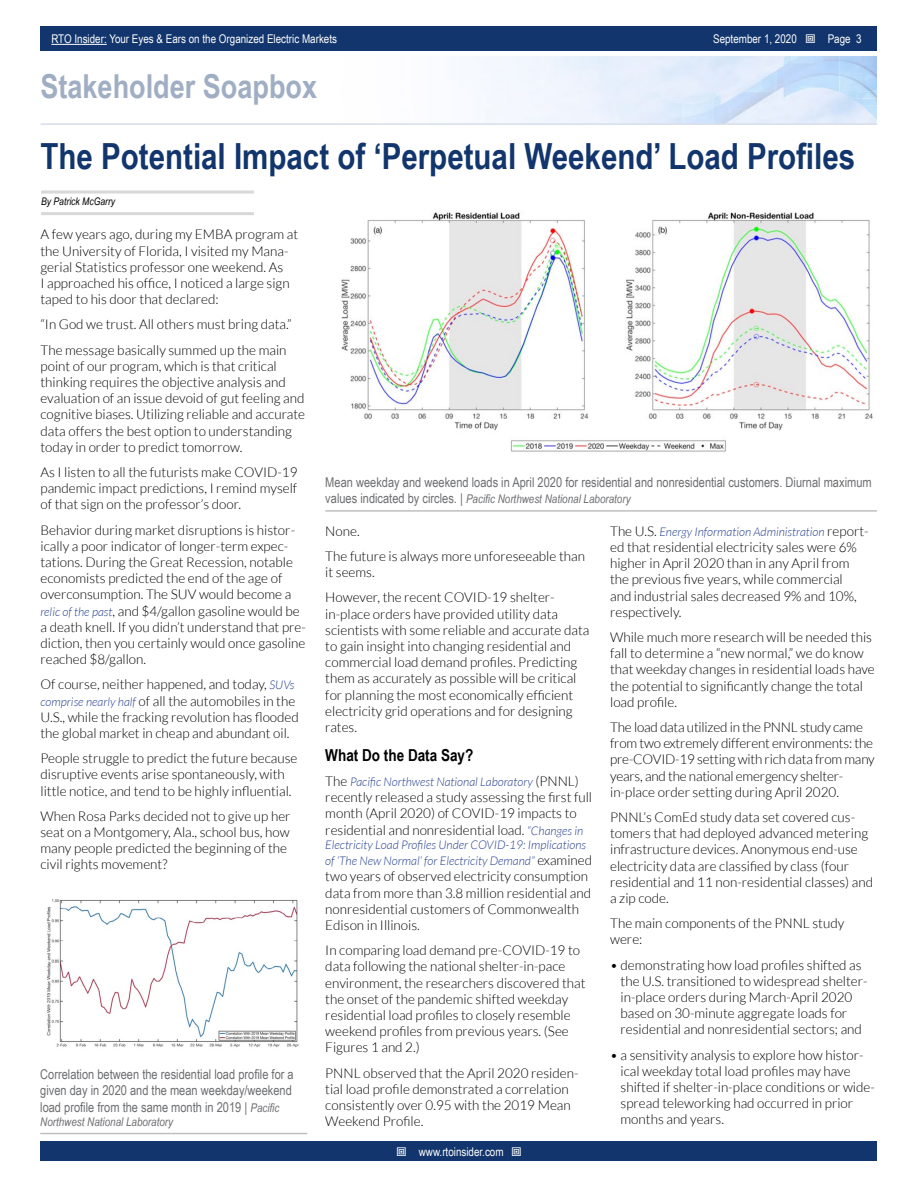
<style>
.page{position:relative;width:918px;height:1188px;background:#fff}
.page>*{position:absolute;margin:0;border:0;box-sizing:border-box;transform-origin:0 0}
.t1{font:700 36px "Arial Narrow";color:#11356c}
.t2{font:700 33px "Arial Narrow";color:#a0aec4}
.t3{font:700 16.5px "Arial Narrow";color:#000}
.t4{font:300 13.5px/16.2px "Lato";color:#000}
.t5{font:13.5px/16.2px "Arial Narrow";color:#6d6e71}
.t6{font:italic 300 12px/16.2px "Lato";color:#25408f}
.t7{font:12px "Arial Narrow";color:#fff}
.t8{font:italic 12px "Arial Narrow";color:#6d6e71}
.t9{font:italic 10.5px "Arial Narrow";color:#000}
.s1{font-style:italic;font-size:12px;color:#25408f}
.s2{font-style:italic;font-size:12px}
.s3{font-style:normal;font-size:13.5px}
.s4{font-style:normal;font-size:13.5px;color:#000}
</style>
<div class="page">
<div style="left:41px;top:1142px;width:836px;height:19px;background:#11356c"></div>
<div style="left:41px;top:27px;width:836px;height:24px;background:#11356c"></div>
<hr style="left:51px;top:44px;width:56px;height:1px;background:#fff">
<img style="left:474px;top:56px;width:403px;height:67px">
<hr style="left:40px;top:123px;width:837px;height:2px;background:#d6deec">
<hr style="left:41px;top:191px;width:213px;height:3px;background:#d8d8d8">
<hr style="left:41px;top:212px;width:213px;height:3px;background:#d8d8d8">
<hr style="left:325px;top:510px;width:552px;height:2px;background:#bfbfbf">
<img style="left:341px;top:212px;width:532px;height:240px">
<hr style="left:40px;top:1133px;width:267px;height:1px;background:#bfbfbf">
<img style="left:46px;top:899px;width:253px;height:149px">
<p class="t7" style="left:51px;top:30px;width:287px">RTO Insider: Your Eyes &amp; Ears on the Organized Electric Markets</p>
<p class="t7" style="left:713px;top:30px;width:85px">September 1, 2020</p>
<p class="t7" style="left:828px;top:30px;width:35px">Page 3</p>
<h2 class="t2" style="left:40px;top:61px;width:278px">Stakeholder Soapbox</h2>
<h1 class="t1" style="left:40px;top:129px;width:816px">The Potential Impact of ‘Perpetual Weekend’ Load Profiles</h1>
<p class="t9" style="left:41px;top:194px;width:76px">By Patrick McGarry</p>
<p class="t4" style="left:40px;top:227px;width:259px">A few years ago, during my EMBA program at the University of Florida, I visited my Mana&shy;gerial Statistics professor one weekend. As<br>I approached his office, I noticed a large sign taped to his door that declared:</p>
<p class="t4" style="left:40px;top:312px;width:253px;line-height:25.2px">“In God we trust. All others must bring data.”<br>The message basically summed up the main</p>
<p class="t4" style="left:40px;top:358px;width:266px">point of our program, which is that critical thinking requires the objective analysis and evaluation of an issue devoid of gut feeling and cognitive biases. Utilizing reliable and accurate data offers the best option to understanding today in order to predict tomorrow.</p>
<p class="t4" style="left:40px;top:464px;width:259px;text-align:justify">As I listen to all the futurists make COVID-19 pandemic impact predictions, I remind myself of that sign on the professor’s door.</p>
<p class="t4" style="left:40px;top:522px;width:267px">Behavior during market disruptions is histor&shy;ically a poor indicator of longer-term expec&shy;tations. During the Great Recession, notable economists predicted the end of the age of overconsumption. The SUV would become a <span class="s1">relic of the past</span>, and $4/gallon gasoline would be a death knell. If you didn’t understand that pre&shy;diction, then you certainly would once gasoline reached $8/gallon.</p>
<p class="t4" style="left:40px;top:677px;width:260px">Of course, neither happened, and today, <span class="s1">SUVs comprise nearly half</span> of all the automobiles in the U.S., while the fracking revolution has flooded the global market in cheap and abundant oil.</p>
<p class="t4" style="left:40px;top:750px;width:259px">People struggle to predict the future because disruptive events arise spontaneously, with little notice, and tend to be highly influential.</p>
<p class="t4" style="left:40px;top:808px;width:252px">When Rosa Parks decided not to give up her seat on a Montgomery, Ala., school bus, how many people predicted the beginning of the civil rights movement?</p>
<p class="t5" style="left:40px;top:1066px;width:255px">Correlation between the residential load profile for a given day in 2020 and the mean weekday/weekend load profile from the same month in 2019 | <span class="s2">Pacific</span></p>
<p class="t8" style="left:40px;top:1113px;width:134px">Northwest National Laboratory</p>
<p class="t5" style="left:325px;top:474px;width:548px">Mean weekday and weekend loads in April 2020 for residential and nonresidential customers. Diurnal maximum</p>
<p class="t8" style="left:325px;top:491px;width:307px"><span class="s3">values indicated by circles. |</span> Pacific Northwest National Laboratory</p>
<p class="t4" style="left:325px;top:518px;width:261px;line-height:25.2px">None.<br>The future is always more unforeseeable than</p>
<p class="t4" style="left:325px;top:560px;width:231px;line-height:25.2px">it seems.<br>However, the recent COVID-19 shelter-</p>
<p class="t4" style="left:325px;top:606px;width:266px">in-place orders have provided utility data scientists with some reliable and accurate data to gain insight into changing residential and commercial load demand profiles. Predicting them as accurately as possible will be critical for planning the most economically efficient electricity grid operations and for designing rates.</p>
<p class="t3" style="left:325px;top:743px;width:150px">What Do the Data Say?</p>
<p class="t6" style="left:325px;top:774px;width:255px"><span class="s4">The</span> Pacific Northwest National Laboratory <span class="s4">(PNNL)</span></p>
<p class="t4" style="left:325px;top:789px;width:268px">recently released a study assessing the first full month (April 2020) of COVID-19 impacts to residential and nonresidential load. <span class="s1">“Changes in</span></p>
<p class="t6" style="left:325px;top:837px;width:268px">Electricity Load Profiles Under COVID-19: Implications of ‘The New Normal’ for Electricity Demand” <span class="s4">examined</span></p>
<p class="t4" style="left:325px;top:869px;width:267px">two years of observed electricity consumption data from more than 3.8 million residential and nonresidential customers of Commonwealth Edison in Illinois.</p>
<p class="t4" style="left:325px;top:942px;width:262px">In comparing load demand pre-COVID-19 to data following the national shelter-in-pace environment, the researchers discovered that the onset of the pandemic shifted weekday residential load profiles to closely resemble weekend profiles from previous years. (See Figures 1 and 2.)</p>
<p class="t4" style="left:325px;top:1065px;width:255px">PNNL observed that the April 2020 residen&shy;tial load profile demonstrated a correlation consistently over 0.95 with the 2019 Mean Weekend Profile.</p>
<p class="t7" style="left:419px;top:1143px;width:86px">www.rtoinsider.com</p>
<p class="t6" style="left:610px;top:524px;width:260px"><span class="s4">The U.S.</span> Energy Information Administration <span class="s4">report-</span></p>
<p class="t4" style="left:610px;top:539px;width:248px">ed that residential electricity sales were 6% higher in April 2020 than in any April from the previous five years, while commercial and industrial sales decreased 9% and 10%, respectively.</p>
<p class="t4" style="left:610px;top:629px;width:266px">While much more research will be needed this fall to determine a “new normal,” we do know that weekday changes in residential loads have the potential to significantly change the total load profile.</p>
<p class="t4" style="left:610px;top:719px;width:266px">The load data utilized in the PNNL study came from two extremely different environments: the pre-COVID-19 setting with rich data from many years, and the national emergency shelter&shy;in-place order setting during April 2020.</p>
<p class="t4" style="left:610px;top:809px;width:265px">PNNL’s ComEd study data set covered cus&shy;tomers that had deployed advanced metering infrastructure devices. Anonymous end-use electricity data are classified by class (four residential and 11 non-residential classes) and a zip code.</p>
<p class="t4" style="left:610px;top:915px;width:236px">The main components of the PNNL study were:</p>
<p class="t4" style="left:621px;top:957px;width:249px;text-indent:-10px">• demonstrating how load profiles shifted as the U.S. transitioned to widespread shelter&shy;in-place orders during March-April 2020 based on 30-minute aggregate loads for residential and nonresidential sectors; and</p>
<p class="t4" style="left:621px;top:1047px;width:256px;text-indent:-10px">• a sensitivity analysis to explore how histor&shy;ical weekday total load profiles may have shifted if shelter-in-place conditions or wide&shy;spread teleworking had occurred in prior months and years.</p>
</div>
